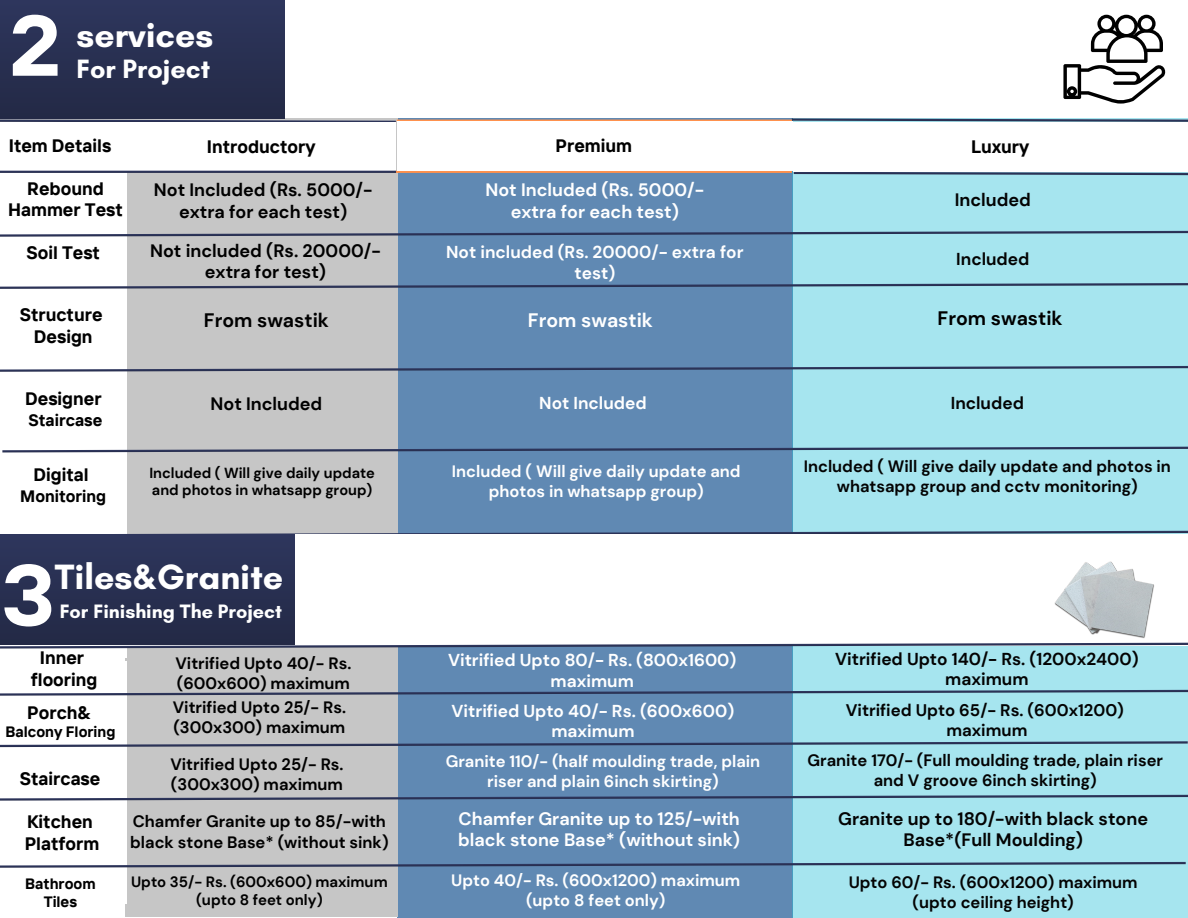
<style>
.page{position:relative;width:1188px;height:918px;background:#fff}
.page>*{position:absolute;margin:0;border:0;box-sizing:border-box;transform-origin:0 0}
.t1{font:700 86.85px "TT Interphases";color:#fff}
.t2{font:700 85.95px "TT Interphases";color:#fff}
.t3{font:700 35.85px "Glacial Indifference";color:#fff}
.t4{font:700 35.55px "Glacial Indifference";color:#fff}
.t5{font:700 27px "Glacial Indifference";color:#fff}
.t6{font:700 19.8px "Glacial Indifference";color:#fff}
.t7{font:700 19.5px "DM Sans";color:#000}
.t8{font:700 19.5px "DM Sans";color:#fff}
.t9{font:700 18px/21.3px "TT Interphases";color:#000;text-align:center}
.t10{font:700 18px/21.3px "DM Sans";color:#fff;text-align:center}
.t11{font:700 18px/21.3px "DM Sans";color:#000;text-align:center}
.t12{font:700 18px/21.3px "DM Sans";color:#030303;text-align:center}
.t13{font:700 17.25px/20.2px "DM Sans";color:#fff;text-align:center}
.t14{font:700 17.25px/20.2px "DM Sans";color:#030303;text-align:center}
.t15{font:700 16.8px/19.6px "DM Sans";color:#030303;text-align:center}
.t16{font:700 16.5px/20.2px "DM Sans";color:#030303;text-align:center}
.t17{font:700 16.5px/20.2px "DM Sans";color:#000}
.t18{font:700 16.5px/20.2px "DM Sans";color:#fff;text-align:center}
.t19{font:700 16.5px "TT Interphases";color:#000}
.t20{font:700 15px/18px "DM Sans";color:#000;text-align:center}
.t21{font:700 15px "TT Interphases";color:#000}
.t22{font:700 14.55px/17.4px "DM Sans";color:#000}
</style>
<div class="page">
<div style="left:397px;top:118px;width:396px;height:800px;background:#6089b3"></div>
<div style="left:0;top:118px;width:398px;height:799px;background:#c6c6c6"></div>
<div style="left:792px;top:118px;width:396px;height:800px;background:#a6e5ef"></div>
<svg style="left:790px;top:118px;width:398px;height:5px"></svg>
<svg style="left:792px;top:171px;width:396px;height:5px"></svg>
<svg style="left:0;top:118px;width:398px;height:4px"></svg>
<hr style="left:397px;top:120px;width:395px;height:2px;background:#ff914d">
<hr style="left:395px;top:171px;width:397px;height:2px;background:#ff914d">
<div style="left:0;top:0;width:285px;height:118px;background:#283051"></div>
<div style="left:0;top:122px;width:127px;height:50px;background:#fff"></div>
<div style="left:0;top:172px;width:127px;height:50px;background:#fff"></div>
<div style="left:127px;top:122px;width:269px;height:50px;background:#fff"></div>
<div style="left:794px;top:122px;width:394px;height:50px;background:#fff"></div>
<div style="left:397px;top:121px;width:396px;height:49px;background:#fff"></div>
<div style="left:0;top:222px;width:127px;height:50px;background:#fff"></div>
<div style="left:0;top:270px;width:127px;height:52px;background:#fff"></div>
<div style="left:0;top:322px;width:127px;height:50px;background:#fff"></div>
<div style="left:0;top:338px;width:127px;height:61px;background:#fff"></div>
<div style="left:0;top:395px;width:127px;height:50px;background:#fff"></div>
<div style="left:0;top:442px;width:126px;height:85px;background:#fff"></div>
<div style="left:0;top:522px;width:127px;height:50px;background:#fff"></div>
<div style="left:0;top:662px;width:127px;height:59px;background:#fff"></div>
<div style="left:0;top:807px;width:127px;height:50px;background:#fff"></div>
<hr style="left:0;top:171px;width:396px;height:2px;background:#fff">
<svg style="left:0;top:230px;width:1188px;height:8px"></svg>
<svg style="left:0;top:282px;width:1188px;height:8px"></svg>
<svg style="left:0;top:365px;width:1188px;height:8px"></svg>
<svg style="left:2px;top:446px;width:1186px;height:8px"></svg>
<svg style="left:135px;top:530px;width:1053px;height:4px"></svg>
<svg style="left:1063px;top:15px;width:103px;height:89px"></svg>
<div style="left:0;top:534px;width:1188px;height:111px;background:#fff"></div>
<div style="left:0;top:623px;width:124px;height:62px;background:#fff"></div>
<div style="left:0;top:681px;width:124px;height:50px;background:#fff"></div>
<div style="left:0;top:727px;width:124px;height:54px;background:#fff"></div>
<div style="left:0;top:780px;width:124px;height:50px;background:#fff"></div>
<div style="left:0;top:829px;width:124px;height:57px;background:#fff"></div>
<div style="left:0;top:880px;width:124px;height:38px;background:#fff"></div>
<svg style="left:0;top:642px;width:1188px;height:8px"></svg>
<svg style="left:0;top:689px;width:1188px;height:8px"></svg>
<svg style="left:0;top:740px;width:1188px;height:8px"></svg>
<svg style="left:0;top:794px;width:1188px;height:8px"></svg>
<svg style="left:0;top:861px;width:1186px;height:8px"></svg>
<div style="left:0;top:534px;width:294px;height:110px;background:#283051"></div>
<img style="left:1054px;top:562px;width:100px;height:76px">
<p class="t2" style="left:10px;top:-10px;width:53px">2</p>
<h1 class="t4" style="left:76px;top:13px;width:138px">services</h1>
<h2 class="t5" style="left:76px;top:52px;width:135px">For Project</h2>
<h3 class="t9" style="left:9px;top:134px;width:104px">Item Details</h3>
<h3 class="t9" style="left:8px;top:178px;width:116px">Rebound<br>Hammer Test</h3>
<h3 class="t11" style="left:154px;top:179px;width:220px">Not Included (Rs. 5000/- extra for each test)</h3>
<h3 class="t10" style="left:485px;top:179px;width:220px">Not Included (Rs. 5000/- extra for each test)</h3>
<h3 class="t12" style="left:955px;top:190px;width:78px">Included</h3>
<h3 class="t13" style="left:446px;top:242px;width:299px">Not included (Rs. 20000/- extra for test)</h3>
<h3 class="t14" style="left:956px;top:249px;width:75px">Included</h3>
<h3 class="t9" style="left:207px;top:136px;width:110px">Introductory</h3>
<h4 class="t9" style="left:556px;top:135px;width:78px">Premium</h4>
<p class="t9" style="left:971px;top:136px;width:59px">Luxury</p>
<h4 class="t11" style="left:150px;top:240px;width:232px">Not included (Rs. 20000/- extra for test)</h4>
<p class="t7" style="left:204px;top:307px;width:127px">From swastik</p>
<p class="t9" style="left:26px;top:241px;width:75px">Soil Test</p>
<p class="t9" style="left:20px;top:304px;width:84px">Structure<br>Design</p>
<h1 class="t8" style="left:528px;top:307px;width:127px">From swastik</h1>
<h3 class="t7" style="left:938px;top:305px;width:127px">From swastik</h3>
<h4 class="t9" style="left:25px;top:388px;width:78px">Designer</h4>
<h4 class="t19" style="left:29px;top:409px;width:75px">Staircase</h4>
<h3 class="t9" style="left:34px;top:464px;width:57px">Digital</h3>
<h3 class="t19" style="left:20px;top:485px;width:87px">Monitoring</h3>
<p class="t11" style="left:211px;top:393px;width:113px">Not Included</p>
<h3 class="t13" style="left:539px;top:393px;width:109px">Not Included</h3>
<h4 class="t14" style="left:951px;top:393px;width:75px">Included</h4>
<h3 class="t22" style="left:149px;top:464px;width:227px">Included ( Will give daily update and photos in whatsapp group)</h3>
<h4 class="t18" style="left:452px;top:461px;width:290px">Included ( Will give daily update and photos in whatsapp group)</h4>
<h4 class="t16" style="left:804px;top:456px;width:369px">Included ( Will give daily update and photos in whatsapp group and cctv monitoring)</h4>
<h3 class="t3" style="left:55px;top:555px;width:230px">Tiles&amp;Granite</h3>
<h4 class="t1" style="left:2px;top:539px;width:54px">3</h4>
<h3 class="t6" style="left:60px;top:599px;width:224px">For Finishing The Project</h3>
<h3 class="t9" style="left:31px;top:647px;width:68px">Inner flooring</h3>
<h4 class="t9" style="left:27px;top:702px;width:64px">Porch&amp;</h4>
<h4 class="t21" style="left:6px;top:722px;width:111px">Balcony Floring</h4>
<h4 class="t9" style="left:20px;top:768px;width:82px">Staircase</h4>
<h4 class="t9" style="left:25px;top:811px;width:76px;text-align:left">Kitchen<br>Platform</h4>
<h3 class="t21" style="left:25px;top:874px;width:72px">Bathroom</h3>
<h4 class="t21" style="left:44px;top:892px;width:35px">Tiles</h4>
<h4 class="t17" style="left:175px;top:653px;width:177px">Vitrified Upto 40/- Rs. (600x600) maximum</h4>
<h3 class="t17" style="left:173px;top:697px;width:175px">Vitrified Upto 25/- Rs. (300x300) maximum</h3>
<h4 class="t17" style="left:170px;top:754px;width:175px">Vitrified Upto 25/- Rs. (300x300) maximum</h4>
<h4 class="t17" style="left:130px;top:812px;width:260px">Chamfer Granite up to 85/-with black stone Base* (without sink)</h4>
<p class="t13" style="left:448px;top:650px;width:290px">Vitrified Upto 80/- Rs. (800x1600) maximum</p>
<p class="t14" style="left:835px;top:649px;width:305px">Vitrified Upto 140/- Rs. (1200x2400) maximum</p>
<h3 class="t13" style="left:452px;top:701px;width:284px">Vitrified Upto 40/- Rs. (600x600) maximum</h3>
<h3 class="t15" style="left:846px;top:701px;width:280px">Vitrified Upto 65/- Rs. (600x1200) maximum</h3>
<h3 class="t18" style="left:446px;top:751px;width:316px">Granite 110/- (half moulding trade, plain riser and plain 6inch skirting)</h3>
<h4 class="t16" style="left:808px;top:750px;width:357px">Granite 170/- (Full moulding trade, plain riser and V groove 6inch skirting)</h4>
<h3 class="t10" style="left:458px;top:808px;width:283px;text-align:left">Chamfer Granite up to 125/-with black stone Base* (without sink)</h3>
<h4 class="t12" style="left:838px;top:808px;width:311px">Granite up to 180/-with black stone<br>Base*(Full Moulding)</h4>
<h4 class="t20" style="left:131px;top:873px;width:258px">Upto 35/- Rs. (600x600) maximum (upto 8 feet only)</h4>
<h4 class="t18" style="left:451px;top:870px;width:291px">Upto 40/- Rs. (600x1200) maximum (upto 8 feet only)</h4>
<h4 class="t16" style="left:849px;top:872px;width:291px">Upto 60/- Rs. (600x1200) maximum (upto ceiling height)</h4>
</div>
